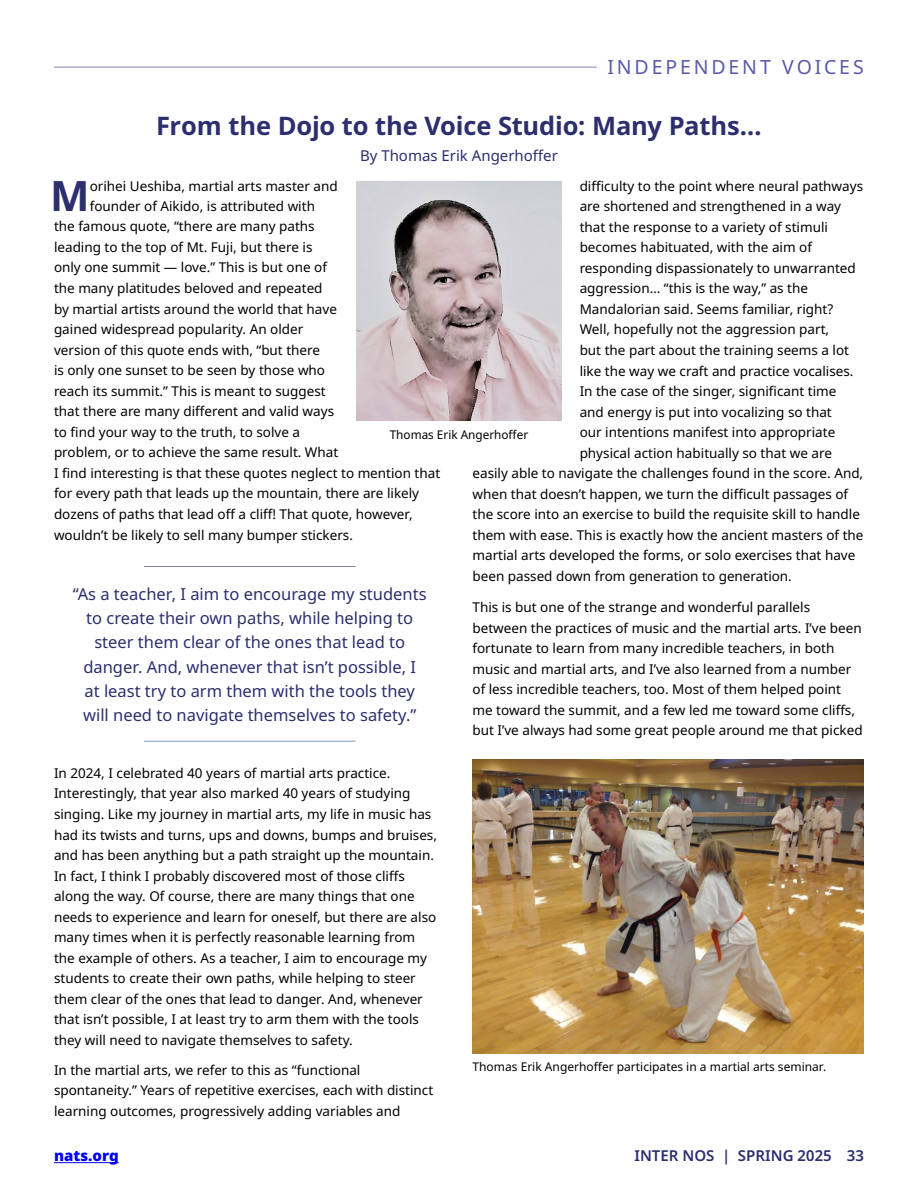
<style>
.page{position:relative;width:918px;height:1188px;background:#fff}
.page>*{position:absolute;margin:0;border:0;box-sizing:border-box;transform-origin:0 0}
.P1{font:700 41.85px "Noto Sans";color:#2c2e6d}
.T1{font:700 25.5px "Noto Sans";letter-spacing:-.005em;color:#2c2e6d}
.t1{font:19.5px "Noto Sans";letter-spacing:.15em;color:#5c5aa8}
.Callout{font:16.5px/24.3px "Noto Sans";color:#2c2e6d;text-align:center}
.Byline{font:15px "Noto Sans";color:#2c2e6d}
.t2{font:600 15px "Noto Sans";letter-spacing:.005em;color:#2c2e6d}
.t3{font:900 15px "Noto Sans";letter-spacing:.005em;color:#00f}
.P1-2{font:13.5px/20.5px "Noto Sans";color:#000}
.t4{font:12px "Noto Sans";color:#000}
</style>
<div class="page">
<hr style="left:54px;top:1162px;width:65px;height:1px;background:#00f">
<hr style="left:54px;top:66px;width:810px;height:2px;background:#aeadd3">
<div style="left:597px;top:62px;width:267px;height:15px;background:#fff"></div>
<hr style="left:144px;top:566px;width:212px;height:1px;background:#837ba2">
<hr style="left:144px;top:741px;width:212px;height:1px;background:#8193c9">
<img style="left:472px;top:759px;width:392px;height:294px">
<img style="left:356px;top:181px;width:206px;height:240px">
<h3 class="t1" style="left:607px;top:53px;width:258px">INDEPENDENT VOICES</h3>
<p class="T1" style="left:156px;top:108px;width:607px">From the Dojo to the Voice Studio: Many Paths…</p>
<p class="Byline" style="left:360px;top:145px;width:199px">By Thomas Erik Angerhoffer</p>
<p class="P1-2" style="left:580px;top:176px;width:285px">difficulty to the point where neural pathways</p>
<p class="P1-2" style="left:580px;top:196px;width:263px">are shortened and strengthened in a way</p>
<p class="P1-2" style="left:580px;top:217px;width:250px">that the response to a variety of stimuli</p>
<p class="P1-2" style="left:580px;top:237px;width:234px">becomes habituated, with the aim of</p>
<p class="P1-2" style="left:580px;top:258px;width:278px">responding dispassionately to unwarranted</p>
<p class="P1-2" style="left:580px;top:278px;width:230px">aggression… “this is the way,” as the</p>
<p class="P1-2" style="left:580px;top:299px;width:255px">Mandalorian said. Seems familiar, right?</p>
<p class="P1-2" style="left:580px;top:320px;width:251px">Well, hopefully not the aggression part,</p>
<p class="P1-2" style="left:580px;top:340px;width:271px">but the part about the training seems a lot</p>
<p class="P1-2" style="left:580px;top:361px;width:275px">like the way we craft and practice vocalises.</p>
<p class="P1-2" style="left:580px;top:381px;width:258px">In the case of the singer, significant time</p>
<p class="P1-2" style="left:580px;top:402px;width:254px">and energy is put into vocalizing so that</p>
<p class="P1-2" style="left:580px;top:422px;width:257px">our intentions manifest into appropriate</p>
<p class="P1-2" style="left:580px;top:443px;width:254px">physical action habitually so that we are</p>
<p class="P1-2" style="left:472px;top:463px;width:392px">easily able to navigate the challenges found in the score. And,</p>
<p class="P1-2" style="left:472px;top:484px;width:377px">when that doesn’t happen, we turn the difficult passages of</p>
<p class="P1-2" style="left:472px;top:504px;width:389px">the score into an exercise to build the requisite skill to handle</p>
<p class="P1-2" style="left:472px;top:525px;width:393px">them with ease. This is exactly how the ancient masters of the</p>
<p class="P1-2" style="left:472px;top:546px;width:384px">martial arts developed the forms, or solo exercises that have</p>
<p class="P1-2" style="left:472px;top:566px;width:321px">been passed down from generation to generation.</p>
<p class="P1-2" style="left:472px;top:597px;width:392px">This is but one of the strange and wonderful parallels between the practices of music and the martial arts. I’ve been fortunate to learn from many incredible teachers, in both music and martial arts, and I’ve also learned from a number of less incredible teachers, too. Most of them helped point me toward the summit, and a few led me toward some cliffs, but I’ve always had some great people around me that picked</p>
<p class="P1" style="left:50px;top:166px;width:41px">M</p>
<p class="P1-2" style="left:90px;top:176px;width:250px">orihei Ueshiba, martial arts master and</p>
<p class="P1-2" style="left:90px;top:196px;width:227px">founder of Aikido, is attributed with</p>
<p class="P1-2" style="left:54px;top:217px;width:262px">the famous quote, “there are many paths</p>
<p class="P1-2" style="left:54px;top:237px;width:260px">leading to the top of Mt. Fuji, but there is</p>
<p class="P1-2" style="left:54px;top:258px;width:275px">only one summit — love.” This is but one of</p>
<p class="P1-2" style="left:54px;top:278px;width:270px">the many platitudes beloved and repeated</p>
<p class="P1-2" style="left:54px;top:299px;width:285px">by martial artists around the world that have</p>
<p class="P1-2" style="left:54px;top:319px;width:251px">gained widespread popularity. An older</p>
<p class="P1-2" style="left:54px;top:340px;width:268px">version of this quote ends with, “but there</p>
<p class="P1-2" style="left:54px;top:360px;width:273px">is only one sunset to be seen by those who</p>
<p class="P1-2" style="left:54px;top:381px;width:273px">reach its summit.” This is meant to suggest</p>
<p class="P1-2" style="left:54px;top:401px;width:282px">that there are many different and valid ways</p>
<p class="P1-2" style="left:54px;top:422px;width:248px">to find your way to the truth, to solve a</p>
<p class="P1-2" style="left:54px;top:443px;width:286px">problem, or to achieve the same result. What</p>
<p class="P1-2" style="left:54px;top:463px;width:388px">I find interesting is that these quotes neglect to mention that</p>
<p class="P1-2" style="left:54px;top:484px;width:367px">for every path that leads up the mountain, there are likely</p>
<p class="P1-2" style="left:54px;top:504px;width:360px">dozens of paths that lead off a cliff! That quote, however,</p>
<p class="P1-2" style="left:54px;top:525px;width:301px">wouldn’t be likely to sell many bumper stickers.</p>
<p class="t4" style="left:390px;top:426px;width:140px">Thomas Erik Angerhoffer</p>
<p class="Callout" style="left:73px;top:582px;width:355px">“As a teacher, I aim to encourage my students to create their own paths, while helping to steer them clear of the ones that lead to danger. And, whenever that isn’t possible, I<br>at least try to arm them with the tools they will need to navigate themselves to safety.”</p>
<p class="P1-2" style="left:54px;top:763px;width:385px">In 2024, I celebrated 40 years of martial arts practice.<br>Interestingly, that year also marked 40 years of studying singing. Like my journey in martial arts, my life in music has had its twists and turns, ups and downs, bumps and bruises, and has been anything but a path straight up the mountain.<br>In fact, I think I probably discovered most of those cliffs along the way. Of course, there are many things that one needs to experience and learn for oneself, but there are also many times when it is perfectly reasonable learning from the example of others. As a teacher, I aim to encourage my students to create their own paths, while helping to steer them clear of the ones that lead to danger. And, whenever that isn’t possible, I at least try to arm them with the tools they will need to navigate themselves to safety.</p>
<p class="P1-2" style="left:54px;top:1060px;width:381px">In the martial arts, we refer to this as “functional spontaneity.” Years of repetitive exercises, each with distinct learning outcomes, progressively adding variables and</p>
<p class="t4" style="left:472px;top:1058px;width:355px">Thomas Erik Angerhoffer participates in a martial arts seminar.</p>
<p class="t3" style="left:54px;top:1144px;width:66px">nats.org</p>
<p class="t2" style="left:634px;top:1145px;width:231px">INTER NOS | SPRING 2025 33</p>
</div>
